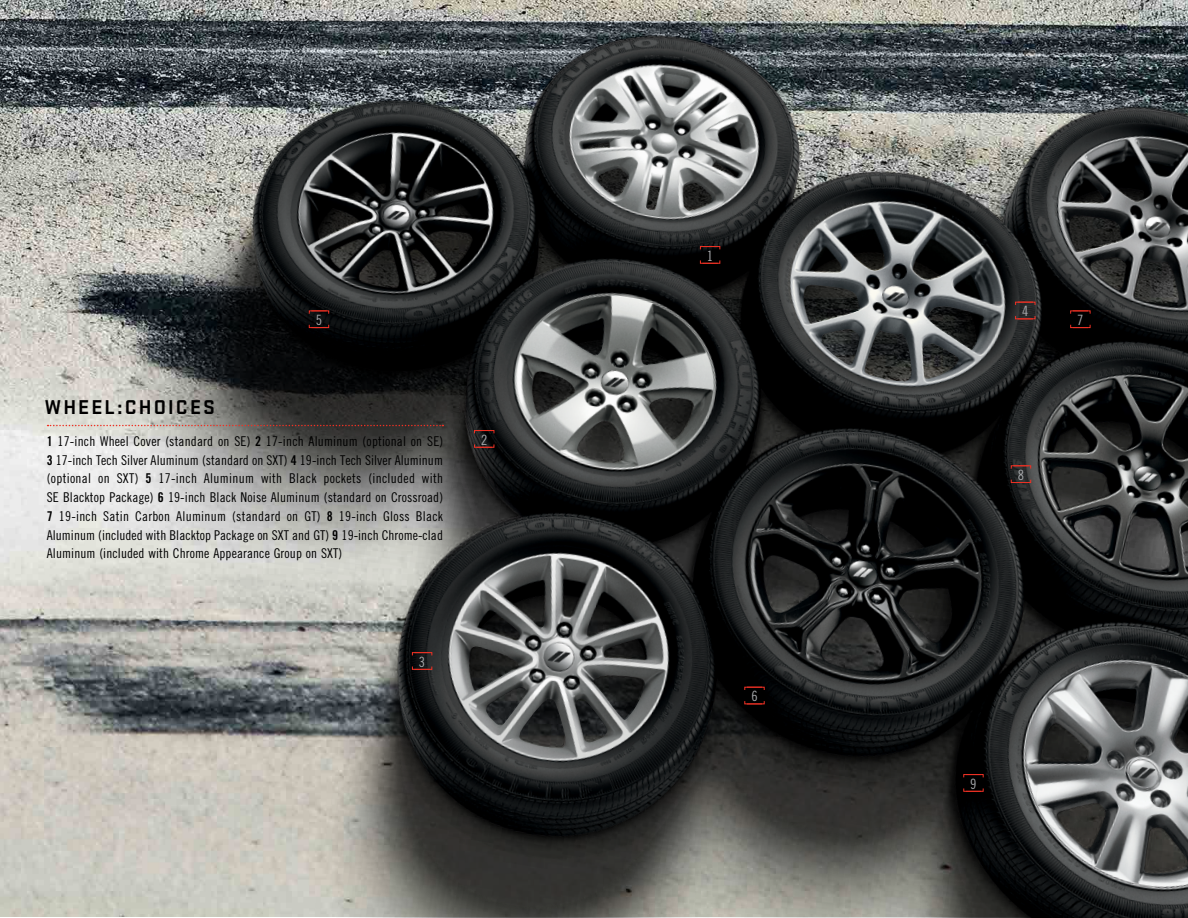
<style>
.page{position:relative;width:1188px;height:918px;background:#fff}
.page>*{position:absolute;margin:0;border:0;box-sizing:border-box;transform-origin:0 0}
.t1{font:700 20.85px "Stratum 1";letter-spacing:.1em;color:#000}
.t2{font:14.25px "Trade Gothic Cond Eighteen";color:#a7a9ac}
.t3{font:13.5px/18.8px "Trade Gothic Cond Eighteen";letter-spacing:.01em;color:#000;text-align:justify}
.s1{font-family:"Trade Gothic Bold Cond Twenty"}
</style>
<div class="page">
<img style="left:0;top:0;width:1188px;height:918px">
<img style="left:254px;top:36px;width:402px;height:800px">
<svg style="left:48px;top:425px;width:395px;height:1px"></svg>
<svg style="left:412px;top:666px;width:20px;height:4px"></svg>
<svg style="left:412px;top:652px;width:20px;height:4px"></svg>
<svg style="left:700px;top:260px;width:20px;height:4px"></svg>
<svg style="left:700px;top:246px;width:20px;height:4px"></svg>
<svg style="left:474px;top:444px;width:21px;height:4px"></svg>
<svg style="left:474px;top:430px;width:21px;height:4px"></svg>
<svg style="left:1015px;top:315px;width:21px;height:4px"></svg>
<svg style="left:1015px;top:302px;width:21px;height:4px"></svg>
<svg style="left:309px;top:324px;width:20px;height:4px"></svg>
<svg style="left:309px;top:310px;width:20px;height:4px"></svg>
<svg style="left:1070px;top:324px;width:21px;height:4px"></svg>
<svg style="left:1070px;top:310px;width:21px;height:4px"></svg>
<svg style="left:1011px;top:479px;width:20px;height:4px"></svg>
<svg style="left:1011px;top:465px;width:20px;height:4px"></svg>
<svg style="left:963px;top:788px;width:21px;height:4px"></svg>
<svg style="left:963px;top:774px;width:21px;height:4px"></svg>
<svg style="left:744px;top:700px;width:21px;height:5px"></svg>
<svg style="left:744px;top:687px;width:21px;height:4px"></svg>
<p class="t2" style="left:707px;top:247px;width:8px">1</p>
<h1 class="t1" style="left:45px;top:392px;width:172px">WHEEL:CHOICES</h1>
<p class="t2" style="left:1022px;top:303px;width:8px">4</p>
<p class="t2" style="left:316px;top:311px;width:8px">5</p>
<p class="t2" style="left:1077px;top:311px;width:8px">7</p>
<p class="t3" style="left:47px;top:432px;width:398px"><span class="s1">1</span> 17-inch Wheel Cover (standard on SE) <span class="s1">2</span> 17-inch Aluminum (optional on SE)<br><span class="s1">3</span> 17-inch Tech Silver Aluminum (standard on SXT) <span class="s1">4</span> 19-inch Tech Silver Aluminum (optional on SXT) <span class="s1">5</span> 17-inch Aluminum with Black pockets (included with SE Blacktop Package) <span class="s1">6</span> 19-inch Black Noise Aluminum (standard on Crossroad)<br><span class="s1">7</span> 19-inch Satin Carbon Aluminum (standard on GT) <span class="s1">8</span> 19-inch Gloss Black Aluminum (included with Blacktop Package on SXT and GT) <span class="s1">9</span> 19-inch Chrome-clad Aluminum (included with Chrome Appearance Group on SXT)</p>
<p class="t2" style="left:419px;top:653px;width:8px">3</p>
<p class="t2" style="left:481px;top:431px;width:8px">2</p>
<p class="t2" style="left:751px;top:688px;width:8px">6</p>
<p class="t2" style="left:1018px;top:466px;width:8px">8</p>
<p class="t2" style="left:970px;top:775px;width:8px">9</p>
</div>
